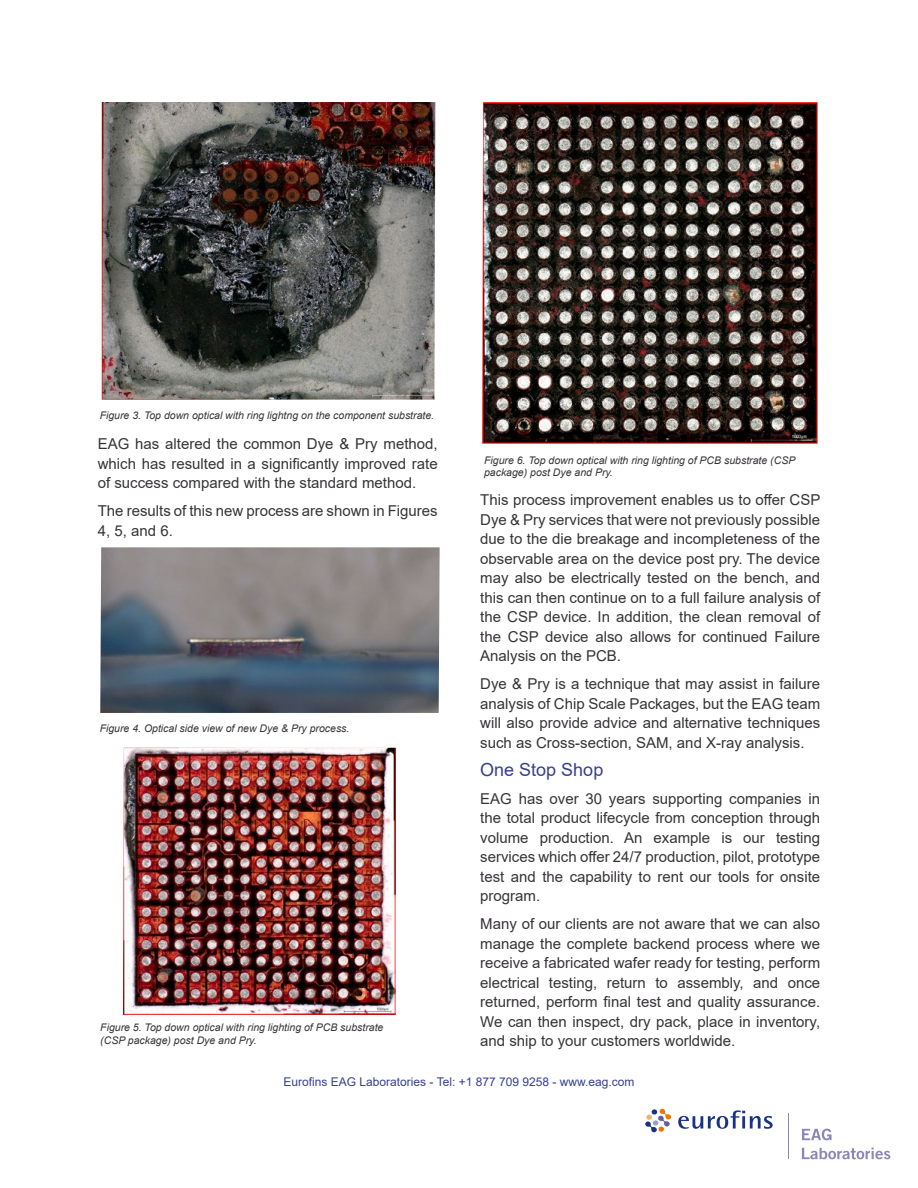
<style>
.page{position:relative;width:918px;height:1188px;background:#fff}
.page>*{position:absolute;margin:0;border:0;box-sizing:border-box;transform-origin:0 0}
.t1{font:18px "Arial";color:#37408f}
.t2{font:15px/19.5px "Arial";color:#373437;text-align:justify}
.t3{font:12px "Arial";color:#37408f}
.t4{font:italic 10.5px/12.6px "Arial";color:#373437}
</style>
<div class="page">
<hr style="left:788px;top:1113px;width:1px;height:45px;background:#8986bb">
<svg style="left:802px;top:1129px;width:30px;height:11px"></svg>
<svg style="left:802px;top:1148px;width:88px;height:11px"></svg>
<svg style="left:678px;top:1110px;width:95px;height:19px"></svg>
<svg style="left:645px;top:1109px;width:26px;height:23px"></svg>
<img style="left:102px;top:102px;width:333px;height:298px">
<img style="left:100px;top:547px;width:340px;height:166px">
<img style="left:482px;top:102px;width:336px;height:342px">
<img style="left:123px;top:748px;width:273px;height:267px">
<p class="t4" style="left:100px;top:409px;width:336px">Figure 3. Top down optical with ring lightng on the component substrate.</p>
<p class="t2" style="left:98px;top:434px;width:341px">EAG has altered the common Dye &amp; Pry method, which has resulted in a significantly improved rate of success compared with the standard method.</p>
<p class="t2" style="left:98px;top:501px;width:341px">The results of this new process are shown in Figures<br>4, 5, and 6.</p>
<p class="t2" style="left:480px;top:490px;width:342px">This process improvement enables us to offer CSP Dye &amp; Pry services that were not previously possible due to the die breakage and incompleteness of the observable area on the device post pry. The device may also be electrically tested on the bench, and this can then continue on to a full failure analysis of the CSP device. In addition, the clean removal of the CSP device also allows for continued Failure Analysis on the PCB.</p>
<p class="t2" style="left:480px;top:674px;width:341px">Dye &amp; Pry is a technique that may assist in failure analysis of Chip Scale Packages, but the EAG team will also provide advice and alternative techniques such as Cross-section, SAM, and X-ray analysis.</p>
<p class="t1" style="left:480px;top:757px;width:125px">One Stop Shop</p>
<p class="t2" style="left:480px;top:788px;width:341px">EAG has over 30 years supporting companies in the total product lifecycle from conception through volume production. An example is our testing services which offer 24/7 production, pilot, prototype test and the capability to rent our tools for onsite program.</p>
<p class="t2" style="left:480px;top:914px;width:341px">Many of our clients are not aware that we can also manage the complete backend process where we receive a fabricated wafer ready for testing, perform electrical testing, return to assembly, and once returned, perform final test and quality assurance.<br>We can then inspect, dry pack, place in inventory, and ship to your customers worldwide.</p>
<p class="t4" style="left:484px;top:454px;width:313px">Figure 6. Top down optical with ring lighting of PCB substrate (CSP package) post Dye and Pry.</p>
<p class="t4" style="left:100px;top:722px;width:251px">Figure 4. Optical side view of new Dye &amp; Pry process.</p>
<p class="t4" style="left:100px;top:1021px;width:285px">Figure 5. Top down optical with ring lighting of PCB substrate (CSP package) post Dye and Pry.</p>
<p class="t3" style="left:284px;top:1074px;width:352px">Eurofins EAG Laboratories - Tel: +1 877 709 9258 - www.eag.com</p>
</div>
